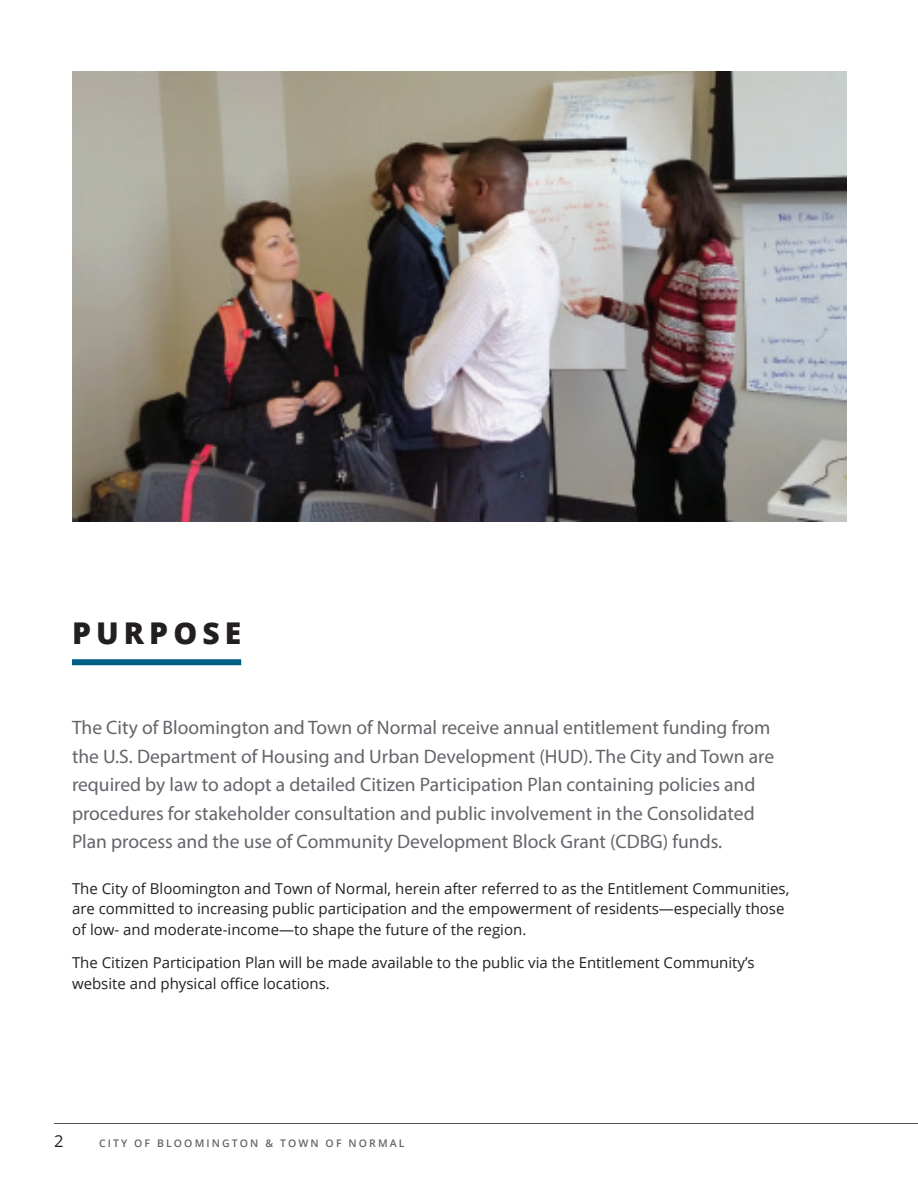
<style>
.page{position:relative;width:918px;height:1188px;background:#fff}
.page>*{position:absolute;margin:0;border:0;box-sizing:border-box;transform-origin:0 0}
.Text{font:800 30px "Open Sans";letter-spacing:.17em;color:#231f20}
.Text-2{font:19.5px/28.5px "Myriad Pro";color:#63656a}
.t1{font:16.5px "Open Sans";color:#231f20}
.Text-3{font:15px/20.2px "Open Sans";color:#231f20}
.t2{font:600 10.5px "Open Sans";letter-spacing:.2em;color:#63656a}
</style>
<div class="page">
<img style="left:72px;top:72px;width:774px;height:450px">
<div style="left:72px;top:659px;width:169px;height:6px;background:#005f85"></div>
<hr style="left:54px;top:1123px;width:864px;height:1px;background:#54555a">
<p class="Text" style="left:72px;top:610px;width:171px">PURPOSE</p>
<p class="Text-2" style="left:72px;top:713px;width:704px">The City of Bloomington and Town of Normal receive annual entitlement funding from the U.S. Department of Housing and Urban Development (HUD). The City and Town are required by law to adopt a detailed Citizen Participation Plan containing policies and procedures for stakeholder consultation and public involvement in the Consolidated Plan process and the use of Community Development Block Grant (CDBG) funds.</p>
<p class="Text-3" style="left:72px;top:878px;width:719px">The City of Bloomington and Town of Normal, herein after referred to as the Entitlement Communities, are committed to increasing public participation and the empowerment of residents—especially those of low- and moderate-income—to shape the future of the region.</p>
<p class="Text-3" style="left:72px;top:952px;width:684px">The Citizen Participation Plan will be made available to the public via the Entitlement Community’s website and physical office locations.</p>
<p class="t1" style="left:54px;top:1129px;width:11px">2</p>
<p class="t2" style="left:99px;top:1136px;width:307px">CITY OF BLOOMINGTON &amp; TOWN OF NORMAL</p>
</div>
